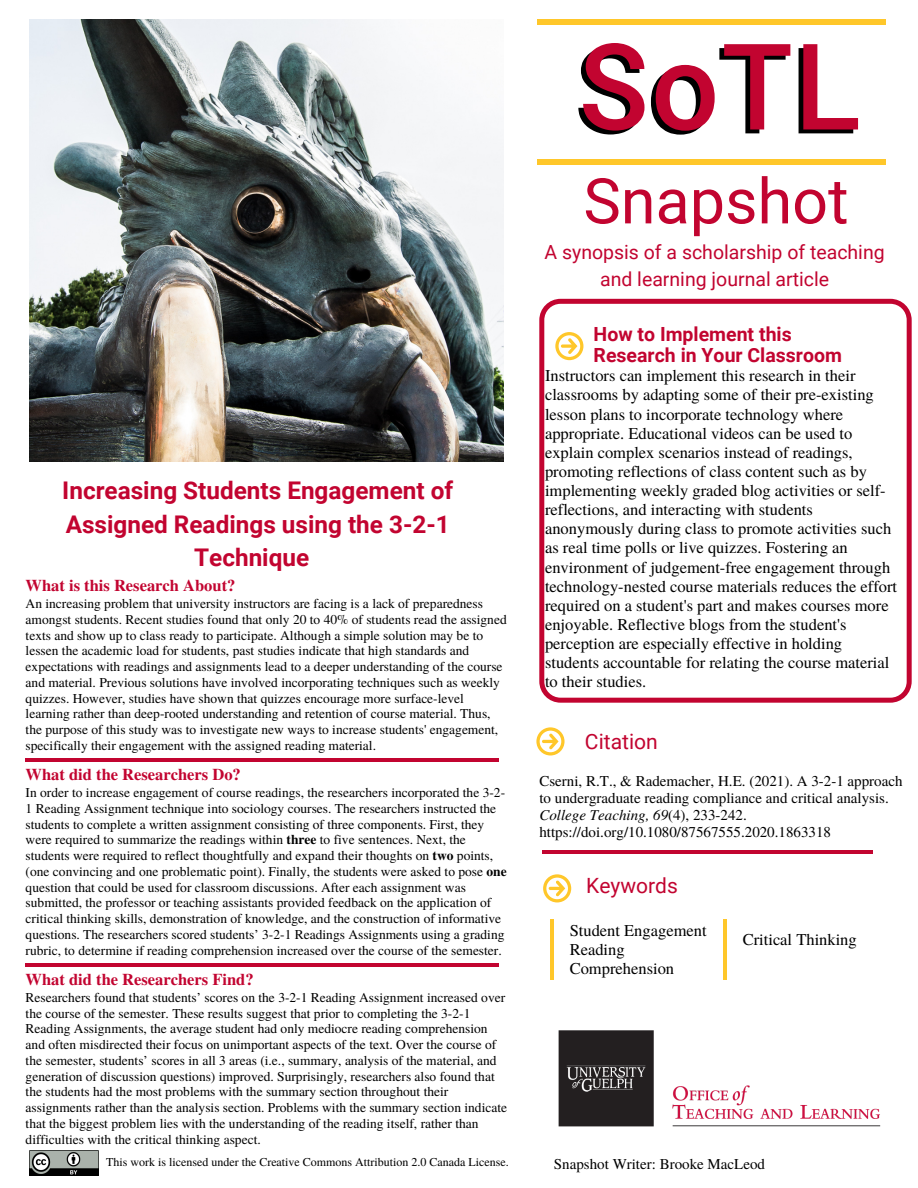
<style>
.page{position:relative;width:918px;height:1188px;background:#fff}
.page>*{position:absolute;margin:0;border:0;box-sizing:border-box;transform-origin:0 0}
.t1{font:500 120px "Roboto Mono";color:#000}
.t2{font:63px "Roboto";color:#c20430}
.t3{font:700 24.3px/33.8px "Roboto";color:#c20430;text-align:center}
.t4{font:21.15px "Roboto";color:#c20430}
.t5{font:21px "Roboto";color:#c20430}
.t6{font:19.5px/27px "Roboto";color:#c20430;text-align:center}
.t7{font:700 19.5px/20.2px "Roboto";color:#c20430}
.t8{font:16.5px/19.2px "Te X Gyre Termes";color:#000}
.t9{font:700 16.5px "Te X Gyre Termes";color:#c20430}
.t10{font:15px/16.8px "Te X Gyre Termes";color:#000}
.t11{font:13.5px/15.8px "Te X Gyre Termes";color:#000}
.t12{font:12px "Te X Gyre Termes";color:#000}
.s1{font-weight:700}
.s2{font-style:italic}
</style>
<div class="page">
<img style="left:30px;top:19px;width:473px;height:442px">
<hr style="left:26px;top:758px;width:473px;height:4px;background:#c20430">
<hr style="left:26px;top:963px;width:473px;height:4px;background:#c20430">
<img style="left:558px;top:1030px;width:323px;height:97px">
<img style="left:30px;top:1151px;width:68px;height:25px">
<div style="left:537px;top:19px;width:349px;height:6px;background:#ffc72a"></div>
<svg style="left:539px;top:299px;width:373px;height:404px"></svg>
<svg style="left:555px;top:332px;width:28px;height:28px"></svg>
<svg style="left:543px;top:874px;width:28px;height:28px"></svg>
<svg style="left:536px;top:727px;width:29px;height:29px"></svg>
<hr style="left:542px;top:850px;width:330px;height:3px;background:#c20430">
<hr style="left:550px;top:919px;width:4px;height:61px;background:#ffc72a">
<hr style="left:724px;top:919px;width:3px;height:61px;background:#ffc72a">
<div style="left:537px;top:159px;width:349px;height:5px;background:#ffc72a"></div>
<p class="t3" style="left:62px;top:474px;width:392px">Increasing Students Engagement of<br>Assigned Readings using the 3-2-1<br>Technique</p>
<p class="t9" style="left:26px;top:573px;width:211px">What is this Research About?</p>
<p class="t11" style="left:26px;top:595px;width:483px">An increasing problem that university instructors are facing is a lack of preparedness amongst students. Recent studies found that only 20 to 40% of students read the assigned texts and show up to class ready to participate. Although a simple solution may be to lessen the academic load for students, past studies indicate that high standards and expectations with readings and assignments lead to a deeper understanding of the course and material. Previous solutions have involved incorporating techniques such as weekly quizzes. However, studies have shown that quizzes encourage more surface-level learning rather than deep-rooted understanding and retention of course material. Thus, the purpose of this study was to investigate new ways to increase students' engagement, specifically their engagement with the assigned reading material.</p>
<p class="t9" style="left:26px;top:762px;width:217px">What did the Researchers Do?</p>
<p class="t11" style="left:26px;top:784px;width:483px">In order to increase engagement of course readings, the researchers incorporated the 3-2- 1 Reading Assignment technique into sociology courses. The researchers instructed the students to complete a written assignment consisting of three components. First, they were required to summarize the readings within <span class="s1">three</span> to five sentences. Next, the students were required to reflect thoughtfully and expand their thoughts on <span class="s1">two</span> points, (one convincing and one problematic point). Finally, the students were asked to pose <span class="s1">one </span>question that could be used for classroom discussions. After each assignment was submitted, the professor or teaching assistants provided feedback on the application of critical thinking skills, demonstration of knowledge, and the construction of informative questions. The researchers scored students’ 3-2-1 Readings Assignments using a grading rubric, to determine if reading comprehension increased over the course of the semester.</p>
<p class="t9" style="left:26px;top:967px;width:230px">What did the Researchers Find?</p>
<p class="t11" style="left:26px;top:989px;width:483px">Researchers found that students’ scores on the 3-2-1 Reading Assignment increased over the course of the semester. These results suggest that prior to completing the 3-2-1<br>Reading Assignments, the average student had only mediocre reading comprehension and often misdirected their focus on unimportant aspects of the text. Over the course of the semester, students’ scores in all 3 areas (i.e., summary, analysis of the material, and generation of discussion questions) improved. Surprisingly, researchers also found that the students had the most problems with the summary section throughout their assignments rather than the analysis section. Problems with the summary section indicate that the biggest problem lies with the understanding of the reading itself, rather than difficulties with the critical thinking aspect.</p>
<p class="t12" style="left:106px;top:1154px;width:404px">This work is licensed under the Creative Commons Attribution 2.0 Canada License.</p>
<p class="t1" style="left:572px;top:8px;width:290px">SoTL</p>
<p class="t2" style="left:583px;top:165px;width:267px">Snapshot</p>
<p class="t6" style="left:545px;top:239px;width:342px">A synopsis of a scholarship of teaching and learning journal article</p>
<p class="t7" style="left:594px;top:325px;width:250px">How to Implement this<br>Research in Your Classroom</p>
<p class="t8" style="left:545px;top:365px;width:354px">Instructors can implement this research in their classrooms by adapting some of their pre-existing lesson plans to incorporate technology where appropriate. Educational videos can be used to explain complex scenarios instead of readings, promoting reflections of class content such as by implementing weekly graded blog activities or self&shy;reflections, and interacting with students anonymously during class to promote activities such as real time polls or live quizzes. Fostering an environment of judgement-free engagement through technology-nested course materials reduces the effort required on a student's part and makes courses more enjoyable. Reflective blogs from the student's perception are especially effective in holding students accountable for relating the course material to their studies.</p>
<p class="t4" style="left:585px;top:730px;width:74px">Citation</p>
<p class="t10" style="left:539px;top:772px;width:365px">Cserni, R.T., &amp; Rademacher, H.E. (2021). A 3-2-1 approach to undergraduate reading compliance and critical analysis.<br><span class="s2">College Teaching, 69</span>(4), 233-242. https://doi.org/10.1080/87567555.2020.1863318</p>
<p class="t5" style="left:586px;top:873px;width:93px">Keywords</p>
<p class="t8" style="left:570px;top:920px;width:138px">Student Engagement<br>Reading<br>Comprehension</p>
<p class="t8" style="left:743px;top:929px;width:116px">Critical Thinking</p>
<p class="t10" style="left:554px;top:1155px;width:213px">Snapshot Writer: Brooke MacLeod</p>
</div>
